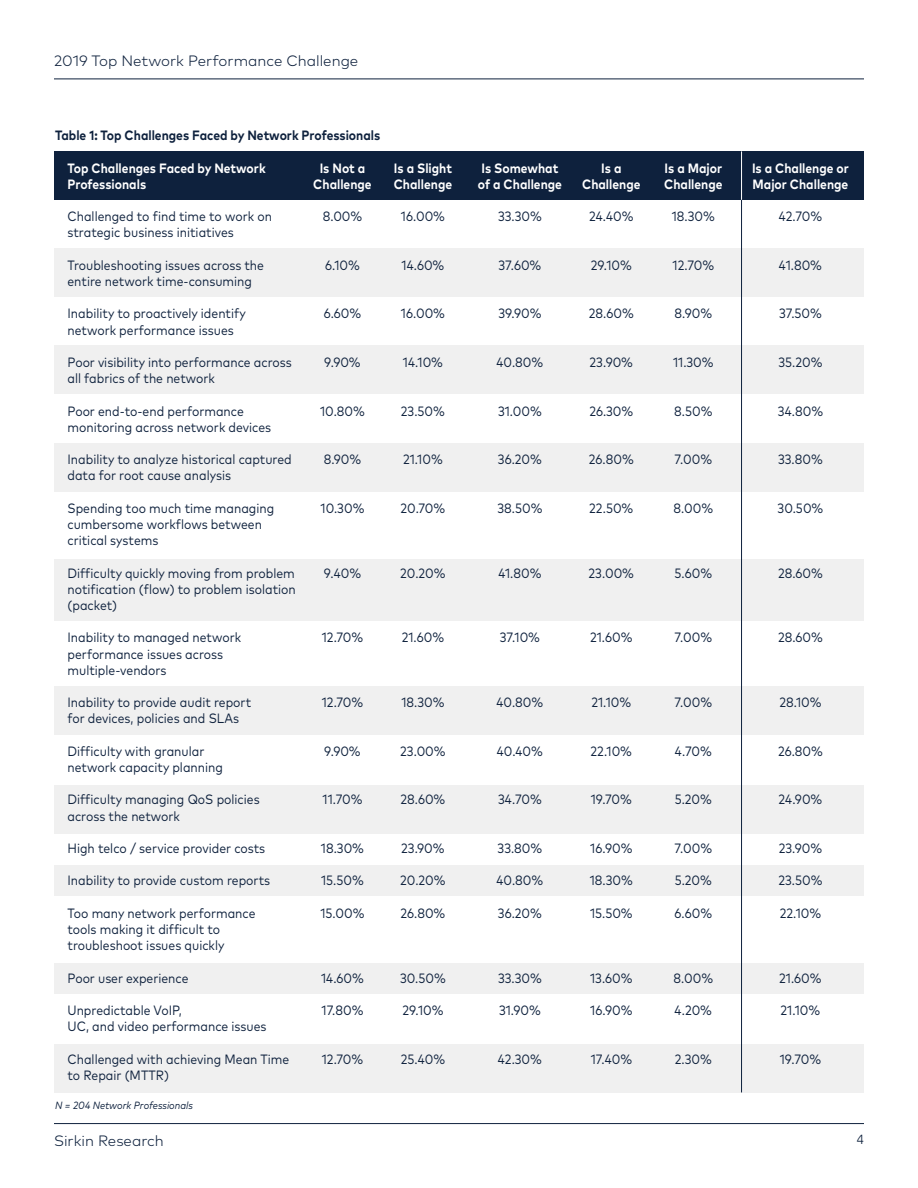
<style>
.page{position:relative;width:918px;height:1188px;background:#fff}
.page>*{position:absolute;margin:0;border:0;box-sizing:border-box;transform-origin:0 0}
.t1{font:300 15px "Mark Pro";color:#0e213d}
.t2{font:13.5px/16.2px "Mark Pro";color:#0e213d;scale:.9 1}
.t3{font:700 13.5px/16.2px "Mark Pro";color:#fff;scale:.9 1}
.t4{font:700 13.5px "Mark Pro";color:#0e213d;scale:.9 1}
.t5{font:300 13.5px "Ubuntu";color:#0e213d}
.t6{font:italic 10.5px "Mark Pro";color:#0e213d;scale:.9 1}
</style>
<div class="page">
<hr style="left:54px;top:79px;width:810px;height:1px;background:#0e213d">
<hr style="left:54px;top:1123px;width:810px;height:1px;background:#0e213d">
<div style="left:54px;top:346px;width:810px;height:48px;background:#f0f0f0"></div>
<div style="left:54px;top:443px;width:810px;height:48px;background:#f0f0f0"></div>
<div style="left:54px;top:559px;width:810px;height:62px;background:#f0f0f0"></div>
<div style="left:54px;top:686px;width:810px;height:48px;background:#f0f0f0"></div>
<div style="left:54px;top:785px;width:810px;height:48px;background:#f0f0f0"></div>
<div style="left:54px;top:1044px;width:810px;height:49px;background:#f0f0f0"></div>
<div style="left:54px;top:865px;width:810px;height:30px;background:#f0f0f0"></div>
<div style="left:54px;top:963px;width:810px;height:30px;background:#f0f0f0"></div>
<div style="left:54px;top:248px;width:810px;height:49px;background:#f0f0f0"></div>
<div style="left:54px;top:151px;width:810px;height:49px;background:#0e213d"></div>
<hr style="left:741px;top:198px;width:1px;height:894px;background:#0e213d">
<hr style="left:741px;top:151px;width:1px;height:49px;background:#fff">
<p class="t1" style="left:54px;top:49px;width:306px">2019 Top Network Performance Challenge</p>
<p class="t4" style="left:55px;top:125px;width:363px">Table 1: Top Challenges Faced by Network Professionals</p>
<p class="t3" style="left:68px;top:159px;width:222px">Top Challenges Faced by Network<br>Professionals</p>
<p class="t2" style="left:68px;top:207px;width:229px">Challenged to find time to work on strategic business initiatives</p>
<p class="t2" style="left:68px;top:256px;width:220px">Troubleshooting issues across the entire network time-consuming</p>
<p class="t2" style="left:68px;top:305px;width:200px">Inability to proactively identify network performance issues</p>
<p class="t2" style="left:68px;top:353px;width:251px">Poor visibility into performance across all fabrics of the network</p>
<p class="t2" style="left:68px;top:402px;width:228px">Poor end-to-end performance monitoring across network devices</p>
<p class="t2" style="left:68px;top:450px;width:251px">Inability to analyze historical captured data for root cause analysis</p>
<p class="t2" style="left:68px;top:499px;width:231px">Spending too much time managing cumbersome workflows between critical systems</p>
<p class="t2" style="left:68px;top:564px;width:255px;text-align:justify">Difficulty quickly moving from problem notification (flow) to problem isolation (packet)</p>
<p class="t2" style="left:68px;top:629px;width:195px">Inability to managed network performance issues across multiple-vendors</p>
<p class="t2" style="left:68px;top:693px;width:206px">Inability to provide audit report for devices, policies and SLAs</p>
<p class="t2" style="left:68px;top:742px;width:174px">Difficulty with granular network capacity planning</p>
<p class="t2" style="left:68px;top:791px;width:215px">Difficulty managing QoS policies across the network</p>
<p class="t2" style="left:68px;top:839px;width:221px">High telco / service provider costs</p>
<p class="t2" style="left:68px;top:872px;width:227px">Inability to provide custom reports</p>
<p class="t2" style="left:68px;top:904px;width:210px">Too many network performance tools making it difficult to troubleshoot issues quickly</p>
<p class="t2" style="left:68px;top:969px;width:136px">Poor user experience</p>
<p class="t2" style="left:68px;top:1001px;width:223px">Unpredictable VoIP,<br>UC, and video performance issues</p>
<p class="t2" style="left:68px;top:1050px;width:248px">Challenged with achieving Mean Time to Repair (MTTR)</p>
<p class="t3" style="left:313px;top:159px;width:66px;text-align:center">Is Not a<br>Challenge</p>
<p class="t2" style="left:323px;top:207px;width:46px">8.00%</p>
<p class="t2" style="left:325px;top:256px;width:40px">6.10%</p>
<p class="t2" style="left:324px;top:305px;width:43px">6.60%</p>
<p class="t2" style="left:324px;top:353px;width:42px">9.90%</p>
<p class="t2" style="left:320px;top:402px;width:51px">10.80%</p>
<p class="t2" style="left:324px;top:450px;width:43px">8.90%</p>
<p class="t2" style="left:321px;top:499px;width:50px">10.30%</p>
<p class="t2" style="left:324px;top:564px;width:43px">9.40%</p>
<p class="t2" style="left:322px;top:629px;width:48px">12.70%</p>
<p class="t2" style="left:322px;top:693px;width:48px">12.70%</p>
<p class="t2" style="left:324px;top:742px;width:42px">9.90%</p>
<p class="t2" style="left:323px;top:791px;width:46px">11.70%</p>
<p class="t2" style="left:321px;top:839px;width:49px">18.30%</p>
<p class="t2" style="left:321px;top:872px;width:49px">15.50%</p>
<p class="t2" style="left:320px;top:904px;width:51px">15.00%</p>
<p class="t2" style="left:321px;top:969px;width:49px">14.60%</p>
<p class="t2" style="left:322px;top:1001px;width:48px">17.80%</p>
<p class="t2" style="left:322px;top:1050px;width:48px">12.70%</p>
<p class="t3" style="left:394px;top:159px;width:66px">Is a Slight<br>Challenge</p>
<p class="t2" style="left:401px;top:207px;width:51px">16.00%</p>
<p class="t2" style="left:402px;top:256px;width:49px">14.60%</p>
<p class="t2" style="left:401px;top:305px;width:51px">16.00%</p>
<p class="t2" style="left:403px;top:353px;width:46px">14.10%</p>
<p class="t2" style="left:401px;top:402px;width:50px">23.50%</p>
<p class="t2" style="left:403px;top:450px;width:46px">21.10%</p>
<p class="t2" style="left:401px;top:499px;width:51px">20.70%</p>
<p class="t2" style="left:400px;top:564px;width:52px">20.20%</p>
<p class="t2" style="left:402px;top:629px;width:49px">21.60%</p>
<p class="t2" style="left:401px;top:693px;width:49px">18.30%</p>
<p class="t2" style="left:400px;top:742px;width:52px">23.00%</p>
<p class="t2" style="left:401px;top:791px;width:51px">28.60%</p>
<p class="t2" style="left:401px;top:839px;width:50px">23.90%</p>
<p class="t2" style="left:400px;top:872px;width:52px">20.20%</p>
<p class="t2" style="left:401px;top:904px;width:51px">26.80%</p>
<p class="t2" style="left:400px;top:969px;width:52px">30.50%</p>
<p class="t2" style="left:402px;top:1001px;width:47px">29.10%</p>
<p class="t2" style="left:401px;top:1050px;width:51px">25.40%</p>
<p class="t3" style="left:478px;top:159px;width:95px">Is Somewhat of a Challenge</p>
<p class="t2" style="left:498px;top:207px;width:50px">33.30%</p>
<p class="t2" style="left:498px;top:256px;width:49px">37.60%</p>
<p class="t2" style="left:498px;top:305px;width:50px">39.90%</p>
<p class="t2" style="left:497px;top:353px;width:53px">40.80%</p>
<p class="t2" style="left:498px;top:402px;width:50px">31.00%</p>
<p class="t2" style="left:498px;top:450px;width:50px">36.20%</p>
<p class="t2" style="left:497px;top:499px;width:52px">38.50%</p>
<p class="t3" style="left:582px;top:159px;width:66px;text-align:center">Is a<br>Challenge</p>
<p class="t2" style="left:589px;top:207px;width:51px">24.40%</p>
<p class="t2" style="left:591px;top:256px;width:47px">29.10%</p>
<p class="t2" style="left:589px;top:305px;width:51px">28.60%</p>
<p class="t2" style="left:590px;top:353px;width:50px">23.90%</p>
<p class="t2" style="left:589px;top:402px;width:50px">26.30%</p>
<p class="t2" style="left:589px;top:450px;width:51px">26.80%</p>
<p class="t2" style="left:589px;top:499px;width:51px">22.50%</p>
<p class="t2" style="left:498px;top:564px;width:49px">41.80%</p>
<p class="t2" style="left:589px;top:564px;width:52px">23.00%</p>
<p class="t2" style="left:500px;top:629px;width:46px">37.10%</p>
<p class="t2" style="left:590px;top:629px;width:49px">21.60%</p>
<p class="t2" style="left:497px;top:693px;width:53px">40.80%</p>
<p class="t2" style="left:497px;top:742px;width:53px">40.40%</p>
<p class="t2" style="left:498px;top:791px;width:50px">34.70%</p>
<p class="t2" style="left:498px;top:839px;width:51px">33.80%</p>
<p class="t2" style="left:497px;top:872px;width:53px">40.80%</p>
<p class="t2" style="left:498px;top:904px;width:50px">36.20%</p>
<p class="t2" style="left:592px;top:693px;width:46px">21.10%</p>
<p class="t2" style="left:591px;top:742px;width:48px">22.10%</p>
<p class="t2" style="left:591px;top:791px;width:47px">19.70%</p>
<p class="t2" style="left:590px;top:839px;width:48px">16.90%</p>
<p class="t2" style="left:590px;top:872px;width:49px">18.30%</p>
<p class="t2" style="left:590px;top:904px;width:49px">15.50%</p>
<p class="t2" style="left:498px;top:969px;width:50px">33.30%</p>
<p class="t2" style="left:499px;top:1001px;width:48px">31.90%</p>
<p class="t2" style="left:498px;top:1050px;width:51px">42.30%</p>
<p class="t2" style="left:590px;top:969px;width:49px">13.60%</p>
<p class="t2" style="left:590px;top:1001px;width:48px">16.90%</p>
<p class="t2" style="left:591px;top:1050px;width:48px">17.40%</p>
<p class="t3" style="left:664px;top:159px;width:66px">Is a Major<br>Challenge</p>
<p class="t2" style="left:672px;top:207px;width:49px">18.30%</p>
<p class="t2" style="left:673px;top:256px;width:48px">12.70%</p>
<p class="t2" style="left:675px;top:305px;width:43px">8.90%</p>
<p class="t2" style="left:673px;top:353px;width:47px">11.30%</p>
<p class="t2" style="left:674px;top:402px;width:44px">8.50%</p>
<p class="t2" style="left:675px;top:450px;width:43px">7.00%</p>
<p class="t2" style="left:674px;top:499px;width:46px">8.00%</p>
<p class="t2" style="left:675px;top:564px;width:43px">5.60%</p>
<p class="t2" style="left:675px;top:629px;width:43px">7.00%</p>
<p class="t2" style="left:675px;top:693px;width:43px">7.00%</p>
<p class="t2" style="left:675px;top:742px;width:42px">4.70%</p>
<p class="t2" style="left:675px;top:791px;width:43px">5.20%</p>
<p class="t2" style="left:675px;top:839px;width:43px">7.00%</p>
<p class="t2" style="left:675px;top:872px;width:43px">5.20%</p>
<p class="t2" style="left:675px;top:904px;width:43px">6.60%</p>
<p class="t2" style="left:674px;top:969px;width:46px">8.00%</p>
<p class="t2" style="left:675px;top:1001px;width:43px">4.20%</p>
<p class="t2" style="left:675px;top:1050px;width:43px">2.30%</p>
<p class="t3" style="left:752px;top:159px;width:109px">Is a Challenge or<br>Major Challenge</p>
<p class="t2" style="left:779px;top:207px;width:50px">42.70%</p>
<p class="t2" style="left:779px;top:256px;width:49px">41.80%</p>
<p class="t2" style="left:779px;top:305px;width:49px">37.50%</p>
<p class="t2" style="left:778px;top:353px;width:50px">35.20%</p>
<p class="t2" style="left:778px;top:402px;width:52px">34.80%</p>
<p class="t2" style="left:778px;top:450px;width:51px">33.80%</p>
<p class="t2" style="left:778px;top:499px;width:52px">30.50%</p>
<p class="t2" style="left:778px;top:564px;width:51px">28.60%</p>
<p class="t2" style="left:778px;top:629px;width:51px">28.60%</p>
<p class="t2" style="left:779px;top:693px;width:48px">28.10%</p>
<p class="t2" style="left:778px;top:742px;width:51px">26.80%</p>
<p class="t2" style="left:779px;top:791px;width:50px">24.90%</p>
<p class="t2" style="left:779px;top:839px;width:50px">23.90%</p>
<p class="t2" style="left:778px;top:872px;width:50px">23.50%</p>
<p class="t2" style="left:780px;top:904px;width:48px">22.10%</p>
<p class="t2" style="left:779px;top:969px;width:49px">21.60%</p>
<p class="t2" style="left:781px;top:1001px;width:46px">21.10%</p>
<p class="t2" style="left:780px;top:1050px;width:47px">19.70%</p>
<p class="t6" style="left:55px;top:1097px;width:155px">N = 204 Network Professionals</p>
<p class="t1" style="left:54px;top:1129px;width:111px">Sirkin Research</p>
<p class="t5" style="left:856px;top:1132px;width:9px">4</p>
</div>
